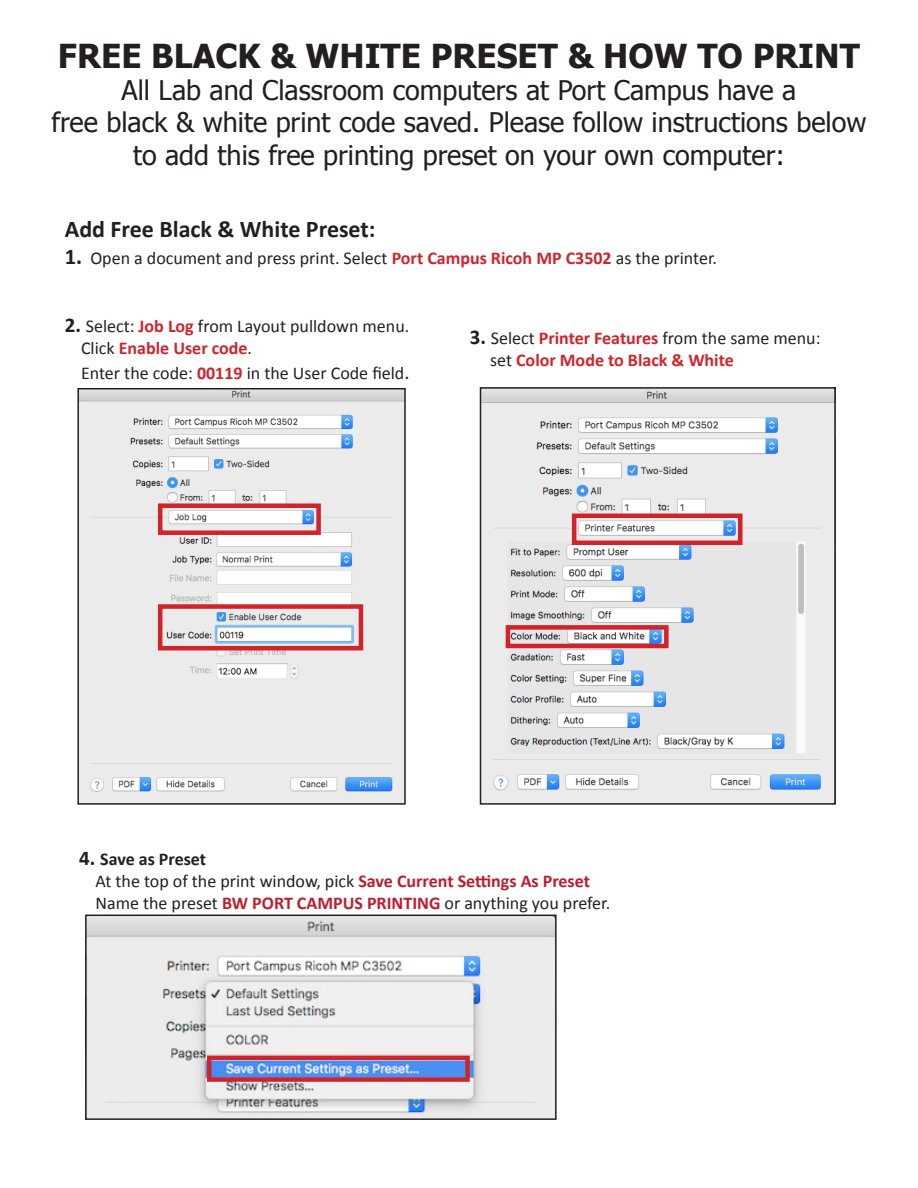
<style>
.page{position:relative;width:918px;height:1188px;background:#fff}
.page>*{position:absolute;margin:0;border:0;box-sizing:border-box;transform-origin:0 0}
.t1{font:700 33px "Tahoma";color:#231f20}
.t2{font:27px/32.4px "Tahoma";color:#231f20;text-align:center}
.t3{font:700 24px "Calibri";color:#231f20}
.t4{font:18px "Calibri";color:#231f20}
.t5{font:700 18px/21.6px "Calibri";color:#d1232a}
.t6{font:700 18px "Calibri";color:#231f20}
.s1{font-weight:700;font-size:22.5px}
.s2{font-weight:700;color:#d1232a}
.s3{font-weight:700;font-size:21px}
.s4{font-weight:400;color:#231f20}
.s5{font-size:21px}
.s6{font-size:21px;color:#231f20}
.s7{font-weight:700;color:#be1d2c}
</style>
<div class="page">
<img style="left:80px;top:391px;width:323px;height:411px">
<div style="left:77px;top:388px;width:329px;height:417px;border:2px solid #231f20"></div>
<div style="left:158px;top:503px;width:163px;height:32px;border:4px solid #d1232a"></div>
<div style="left:158px;top:604px;width:205px;height:46px;border:4px solid #d1232a"></div>
<img style="left:483px;top:390px;width:350px;height:412px">
<div style="left:480px;top:387px;width:356px;height:418px;border:2px solid #231f20"></div>
<div style="left:506px;top:625px;width:163px;height:23px;border:4px solid #d1232a"></div>
<img style="left:88px;top:918px;width:466px;height:199px">
<div style="left:85px;top:915px;width:472px;height:205px;border:2px solid #231f20"></div>
<div style="left:572px;top:514px;width:170px;height:31px;border:4px solid #d1232a"></div>
<div style="left:207px;top:1056px;width:263px;height:26px;border:4px solid #d1232a"></div>
<p class="t1" style="left:58px;top:33px;width:803px">FREE BLACK &amp; WHITE PRESET &amp; HOW TO PRINT</p>
<p class="t2" style="left:52px;top:73px;width:816px">All Lab and Classroom computers at Port Campus have a<br>free black &amp; white print code saved. Please follow instructions below to add this free printing preset on your own computer:</p>
<p class="t3" style="left:65px;top:213px;width:312px">Add Free Black &amp; White Preset:</p>
<p class="t4" style="left:65px;top:246px;width:654px"><span class="s1">1.</span> Open a document and press print. Select <span class="s2">Port Campus Ricoh MP C3502</span> as the printer.</p>
<p class="t4" style="left:65px;top:315px;width:346px"><span class="s3">2.</span> Select: <span class="s2">Job Log</span> from Layout pulldown menu.</p>
<p class="t5" style="left:81px;top:337px;width:173px"><span class="s4">Click</span> Enable User code<span class="s4">.</span></p>
<p class="t4" style="left:81px;top:361px;width:330px">Enter the code: <span class="s2">00119</span> in the User Code field<span class="s5">.</span></p>
<p class="t5" style="left:490px;top:327px;width:332px;text-indent:-20px"><span class="s6">3.</span> <span class="s4">Select</span> Printer Features <span class="s4">from the same menu: set</span> Color Mode to Black &amp; White</p>
<p class="t6" style="left:79px;top:848px;width:128px"><span class="s5">4.</span> Save as Preset</p>
<p class="t4" style="left:95px;top:870px;width:496px">At the top of the print window, pick <span class="s7">Save Current Settings As Preset</span></p>
<p class="t4" style="left:95px;top:891px;width:516px">Name the preset <span class="s7">BW PORT CAMPUS PRINTING</span> or anything you prefer.</p>
</div>
